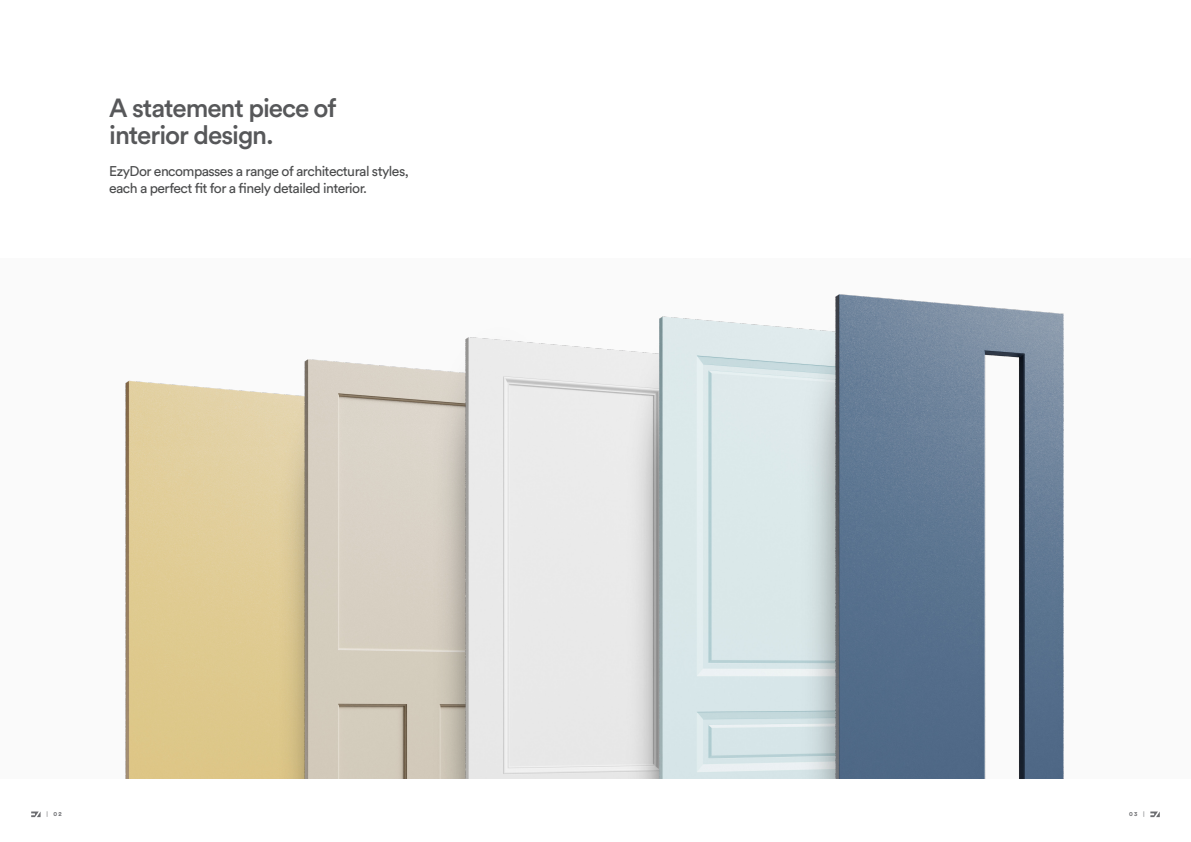
<style>
.page{position:relative;width:1191px;height:842px;background:#fff}
.page>*{position:absolute;margin:0;border:0;box-sizing:border-box;transform-origin:0 0}
.t1{font:500 26px "Circular Std";letter-spacing:-.04em;color:#57585a}
.t2{font:14px "Circular Std";letter-spacing:-.04em;color:#4b4c4d}
.t3{font:700 6px "Circular Std";color:#6c6d70}
.t4{font:6px "Circular Std";color:#6c6d70}
</style>
<div class="page">
<div style="left:0;top:258px;width:1191px;height:522px;background:#fafafa"></div>
<img style="left:125px;top:380px;width:119px;height:399px">
<img style="left:282px;top:359px;width:116px;height:421px">
<img style="left:398px;top:367px;width:44px;height:413px">
<img style="left:442px;top:337px;width:152px;height:443px">
<img style="left:636px;top:316px;width:129px;height:464px">
<img style="left:832px;top:294px;width:232px;height:485px">
<svg style="left:1150px;top:811px;width:9px;height:6px"></svg>
<svg style="left:31px;top:811px;width:10px;height:6px"></svg>
<p class="t1" style="left:109px;top:91px;width:229px">A statement piece of</p>
<p class="t1" style="left:109px;top:118px;width:166px">interior design.</p>
<p class="t2" style="left:109px;top:162px;width:301px">EzyDor encompasses a range of architectural styles,</p>
<p class="t2" style="left:109px;top:179px;width:259px">each a perfect fit for a finely detailed interior.</p>
<p class="t4" style="left:46px;top:810px;width:3px">|</p>
<p class="t3" style="left:53px;top:810px;width:10px">02</p>
<p class="t3" style="left:1129px;top:810px;width:10px">03</p>
<p class="t4" style="left:1143px;top:810px;width:3px">|</p>
</div>
